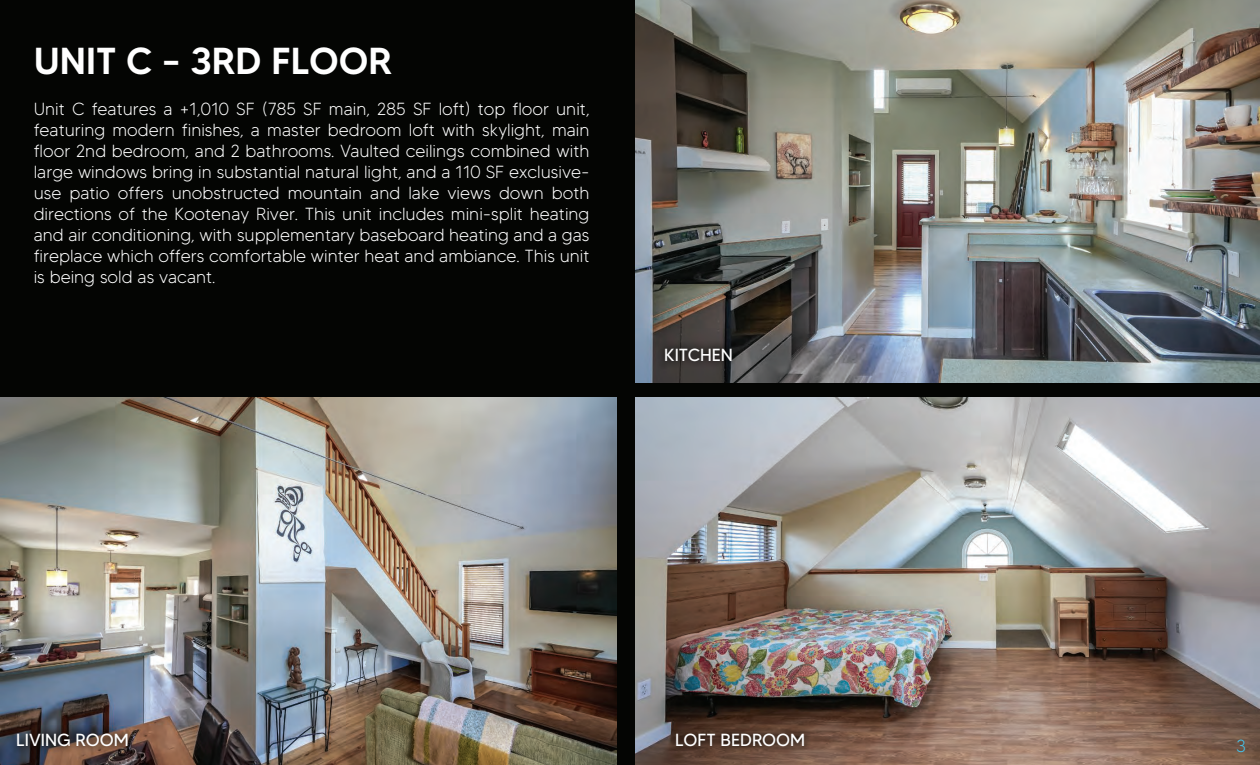
<style>
.page{position:relative;width:1260px;height:765px;background:#040503}
.page>*{position:absolute;margin:0;border:0;box-sizing:border-box;transform-origin:0 0}
.t1{font:500 37.5px "MADETOMMY";color:#fff}
.t2{font:300 17.5px/21px "MADETOMMY";color:#fff;text-align:justify}
.t3{font:17.5px "MADETOMMY";color:#fff}
.t4{font:300 17.5px "MADETOMMY";color:#43c7f0}
</style>
<div class="page">
<img style="left:0;top:398px;width:617px;height:367px">
<img style="left:635px;top:398px;width:625px;height:367px">
<img style="left:635px;top:0;width:625px;height:382px">
<div style="left:657px;top:340px;width:83px;height:29px;background:#040503;opacity:.75"></div>
<div style="left:9px;top:726px;width:127px;height:28px;background:#040503;opacity:.75"></div>
<div style="left:668px;top:726px;width:144px;height:28px;background:#040503;opacity:.75"></div>
<h1 class="t1" style="left:34px;top:37px;width:360px">UNIT C – 3RD FLOOR</h1>
<p class="t2" style="left:34px;top:98px;width:557px">Unit C features a +1,010 SF (785 SF main, 285 SF loft) top floor unit, featuring modern finishes, a master bedroom loft with skylight, main floor 2nd bedroom, and 2 bathrooms. Vaulted ceilings combined with large windows bring in substantial natural light, and a 110 SF exclusive&shy;use patio offers unobstructed mountain and lake views down both directions of the Kootenay River. This unit includes mini-split heating and air conditioning, with supplementary baseboard heating and a gas fireplace which offers comfortable winter heat and ambiance. This unit is being sold as vacant.</p>
<p class="t3" style="left:664px;top:344px;width:70px">KITCHEN</p>
<p class="t3" style="left:16px;top:729px;width:114px">LIVING ROOM</p>
<p class="t3" style="left:675px;top:729px;width:132px">LOFT BEDROOM</p>
<p class="t4" style="left:1236px;top:736px;width:11px">3</p>
</div>
